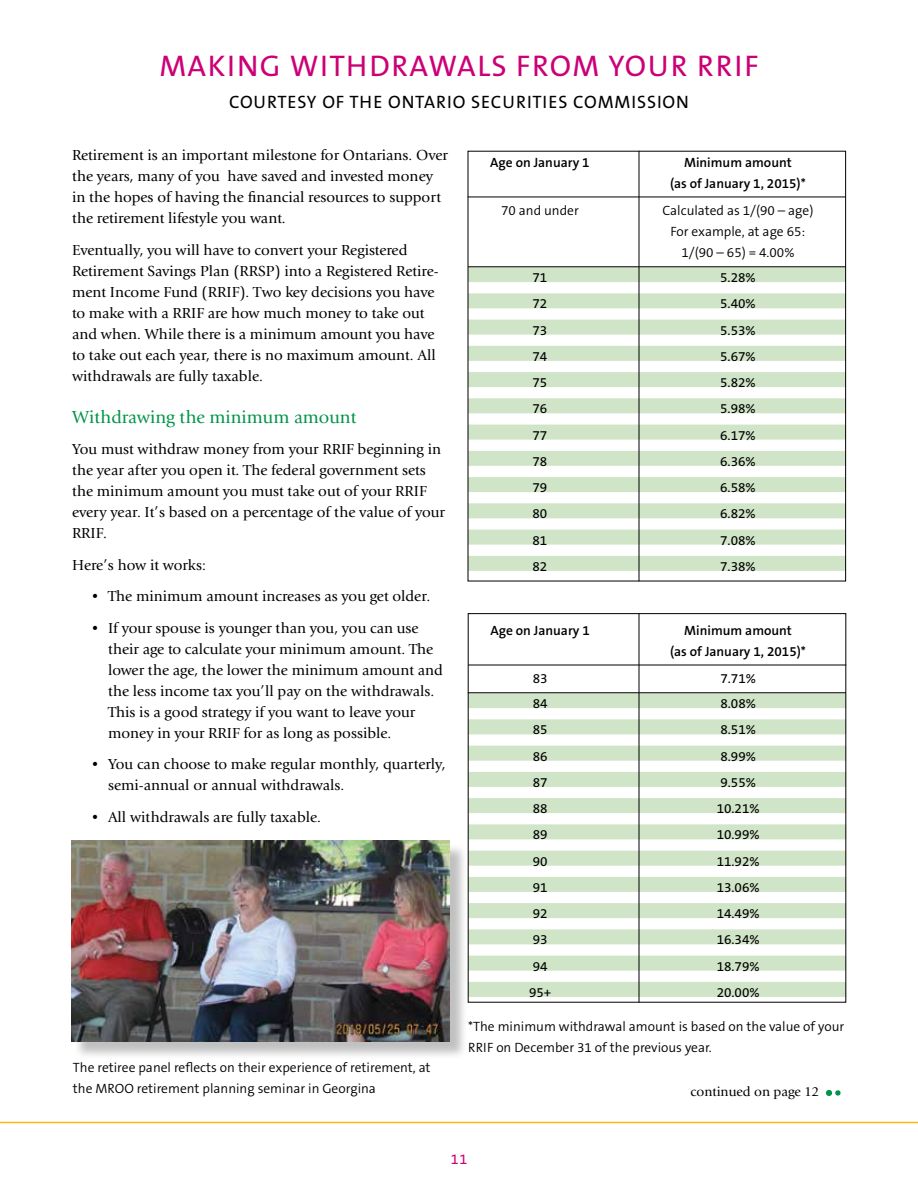
<style>
.page{position:relative;width:918px;height:1188px;background:#fff}
.page>*{position:absolute;margin:0;border:0;box-sizing:border-box;transform-origin:0 0}
.t1{font:30px "The Sans B5 Plain";letter-spacing:.05em;color:#cc0076}
.t2{font:18px "The Sans B5 Plain";letter-spacing:.05em;color:#000}
.t3{font:18px "Giovanni EF";color:#009448}
.t4{font:15px/21px "Giovanni EF";color:#000}
.t5{font:14.4px "The Sans B5 Plain";color:#cc0076}
.t6{font:300 13.5px/21px "The Sans B4";color:#000}
.t7{font:13.5px "The Sans B5 Plain";color:#000}
.t8{font:600 13.5px/21px "The Sans B6";color:#000;text-align:center}
.t9{font:13.5px "Giovanni EF";color:#000}
</style>
<div class="page">
<hr style="left:0;top:1122px;width:918px;height:1px;background:#fdb913">
<svg style="left:826px;top:1089px;width:15px;height:7px"></svg>
<div style="left:468px;top:267px;width:378px;height:15px;background:#d0e4c8"></div>
<div style="left:468px;top:293px;width:378px;height:15px;background:#d0e4c8"></div>
<div style="left:468px;top:320px;width:378px;height:15px;background:#d0e4c8"></div>
<div style="left:468px;top:346px;width:378px;height:15px;background:#d0e4c8"></div>
<div style="left:468px;top:372px;width:378px;height:15px;background:#d0e4c8"></div>
<div style="left:468px;top:398px;width:378px;height:15px;background:#d0e4c8"></div>
<div style="left:468px;top:425px;width:378px;height:15px;background:#d0e4c8"></div>
<div style="left:468px;top:451px;width:378px;height:15px;background:#d0e4c8"></div>
<div style="left:468px;top:477px;width:378px;height:15px;background:#d0e4c8"></div>
<div style="left:468px;top:503px;width:378px;height:15px;background:#d0e4c8"></div>
<div style="left:468px;top:530px;width:378px;height:15px;background:#d0e4c8"></div>
<div style="left:468px;top:556px;width:378px;height:15px;background:#d0e4c8"></div>
<hr style="left:468px;top:197px;width:378px;height:1px;background:#000">
<hr style="left:468px;top:266px;width:378px;height:1px;background:#000">
<hr style="left:639px;top:151px;width:1px;height:430px;background:#000">
<div style="left:468px;top:693px;width:378px;height:15px;background:#d0e4c8"></div>
<div style="left:468px;top:719px;width:378px;height:15px;background:#d0e4c8"></div>
<div style="left:468px;top:746px;width:378px;height:15px;background:#d0e4c8"></div>
<div style="left:468px;top:772px;width:378px;height:15px;background:#d0e4c8"></div>
<div style="left:468px;top:798px;width:378px;height:15px;background:#d0e4c8"></div>
<div style="left:468px;top:824px;width:378px;height:15px;background:#d0e4c8"></div>
<div style="left:468px;top:851px;width:378px;height:15px;background:#d0e4c8"></div>
<div style="left:468px;top:877px;width:378px;height:15px;background:#d0e4c8"></div>
<div style="left:468px;top:903px;width:378px;height:15px;background:#d0e4c8"></div>
<div style="left:468px;top:929px;width:378px;height:15px;background:#d0e4c8"></div>
<div style="left:468px;top:956px;width:378px;height:15px;background:#d0e4c8"></div>
<div style="left:468px;top:982px;width:378px;height:15px;background:#d0e4c8"></div>
<hr style="left:468px;top:665px;width:378px;height:1px;background:#000">
<hr style="left:468px;top:692px;width:378px;height:1px;background:#000">
<hr style="left:639px;top:613px;width:1px;height:390px;background:#000">
<div style="left:73px;top:843px;width:395px;height:217px;background:#000;opacity:.25"></div>
<img style="left:71px;top:841px;width:378px;height:200px">
<h1 class="t1" style="left:159px;top:50px;width:601px">MAKING WITHDRAWALS FROM YOUR RRIF</h1>
<p class="t2" style="left:229px;top:92px;width:461px">COURTESY OF THE ONTARIO SECURITIES COMMISSION</p>
<p class="t4" style="left:72px;top:145px;width:378px">Retirement is an important milestone for Ontarians. Over the years, many of you have saved and invested money in the hopes of having the financial resources to support the retirement lifestyle you want.</p>
<p class="t4" style="left:72px;top:239px;width:368px">Eventually, you will have to convert your Registered Retirement Savings Plan (RRSP) into a Registered Retire&shy;ment Income Fund (RRIF). Two key decisions you have to make with a RRIF are how much money to take out and when. While there is a minimum amount you have to take out each year, there is no maximum amount. All withdrawals are fully taxable.</p>
<p class="t3" style="left:72px;top:406px;width:286px">Withdrawing the minimum amount</p>
<p class="t4" style="left:72px;top:439px;width:375px">You must withdraw money from your RRIF beginning in the year after you open it. The federal government sets the minimum amount you must take out of your RRIF every year. It’s based on a percentage of the value of your RRIF.</p>
<p class="t4" style="left:72px;top:554px;width:135px">Here’s how it works:</p>
<p class="t4" style="left:90px;top:586px;width:342px">• The minimum amount increases as you get older.</p>
<p class="t4" style="left:108px;top:617px;width:336px;text-indent:-18px">• If your spouse is younger than you, you can use their age to calculate your minimum amount. The lower the age, the lower the minimum amount and the less income tax you’ll pay on the withdrawals.<br>This is a good strategy if you want to leave your money in your RRIF for as long as possible.</p>
<p class="t4" style="left:108px;top:754px;width:339px;text-indent:-18px">• You can choose to make regular monthly, quarterly, semi-annual or annual withdrawals.</p>
<p class="t4" style="left:90px;top:806px;width:233px">• All withdrawals are fully taxable.</p>
<p class="t6" style="left:73px;top:1057px;width:359px">The retiree panel reflects on their experience of retirement, at the MROO retirement planning seminar in Georgina</p>
<p class="t8" style="left:490px;top:152px;width:101px">Age on January 1</p>
<p class="t8" style="left:670px;top:152px;width:137px">Minimum amount<br>(as of January 1, 2015)*</p>
<p class="t6" style="left:501px;top:200px;width:79px">70 and under</p>
<p class="t6" style="left:662px;top:200px;width:152px;text-align:center">Calculated as 1/(90 – age)<br>For example, at age 65:<br>1/(90 – 65) = 4.00%</p>
<p class="t7" style="left:533px;top:270px;width:16px">71</p>
<p class="t7" style="left:720px;top:270px;width:37px">5.28%</p>
<p class="t7" style="left:533px;top:297px;width:16px">72</p>
<p class="t7" style="left:720px;top:297px;width:37px">5.40%</p>
<p class="t7" style="left:533px;top:323px;width:16px">73</p>
<p class="t7" style="left:720px;top:323px;width:37px">5.53%</p>
<p class="t7" style="left:533px;top:349px;width:16px">74</p>
<p class="t7" style="left:720px;top:349px;width:37px">5.67%</p>
<p class="t7" style="left:533px;top:375px;width:16px">75</p>
<p class="t7" style="left:720px;top:375px;width:37px">5.82%</p>
<p class="t7" style="left:533px;top:402px;width:16px">76</p>
<p class="t7" style="left:720px;top:402px;width:37px">5.98%</p>
<p class="t7" style="left:533px;top:428px;width:16px">77</p>
<p class="t7" style="left:720px;top:428px;width:37px">6.17%</p>
<p class="t7" style="left:533px;top:454px;width:16px">78</p>
<p class="t7" style="left:720px;top:454px;width:37px">6.36%</p>
<p class="t7" style="left:533px;top:480px;width:16px">79</p>
<p class="t7" style="left:720px;top:480px;width:37px">6.58%</p>
<p class="t7" style="left:533px;top:506px;width:16px">80</p>
<p class="t7" style="left:720px;top:506px;width:37px">6.82%</p>
<p class="t7" style="left:533px;top:533px;width:16px">81</p>
<p class="t7" style="left:720px;top:533px;width:37px">7.08%</p>
<p class="t7" style="left:533px;top:559px;width:16px">82</p>
<p class="t7" style="left:720px;top:559px;width:37px">7.38%</p>
<p class="t8" style="left:491px;top:620px;width:101px">Age on January 1</p>
<p class="t8" style="left:670px;top:620px;width:137px">Minimum amount<br>(as of January 1, 2015)*</p>
<p class="t7" style="left:533px;top:671px;width:16px">83</p>
<p class="t7" style="left:720px;top:671px;width:37px">7.71%</p>
<p class="t7" style="left:533px;top:696px;width:16px">84</p>
<p class="t7" style="left:720px;top:696px;width:37px">8.08%</p>
<p class="t7" style="left:533px;top:723px;width:16px">85</p>
<p class="t7" style="left:720px;top:723px;width:37px">8.51%</p>
<p class="t7" style="left:533px;top:749px;width:16px">86</p>
<p class="t7" style="left:720px;top:749px;width:37px">8.99%</p>
<p class="t7" style="left:533px;top:775px;width:16px">87</p>
<p class="t7" style="left:720px;top:775px;width:37px">9.55%</p>
<p class="t7" style="left:533px;top:801px;width:16px">88</p>
<p class="t7" style="left:717px;top:801px;width:44px">10.21%</p>
<p class="t7" style="left:533px;top:828px;width:16px">89</p>
<p class="t7" style="left:717px;top:828px;width:44px">10.99%</p>
<p class="t7" style="left:533px;top:854px;width:16px">90</p>
<p class="t7" style="left:717px;top:854px;width:44px">11.92%</p>
<p class="t7" style="left:533px;top:880px;width:16px">91</p>
<p class="t7" style="left:717px;top:880px;width:44px">13.06%</p>
<p class="t7" style="left:533px;top:906px;width:16px">92</p>
<p class="t7" style="left:717px;top:906px;width:44px">14.49%</p>
<p class="t7" style="left:533px;top:933px;width:16px">93</p>
<p class="t7" style="left:717px;top:933px;width:44px">16.34%</p>
<p class="t7" style="left:533px;top:959px;width:16px">94</p>
<p class="t7" style="left:717px;top:959px;width:44px">18.79%</p>
<p class="t7" style="left:529px;top:985px;width:24px">95+</p>
<p class="t7" style="left:717px;top:985px;width:44px">20.00%</p>
<p class="t6" style="left:468px;top:1016px;width:378px">*The minimum withdrawal amount is based on the value of your<br>RRIF on December 31 of the previous year.</p>
<p class="t9" style="left:691px;top:1084px;width:130px">continued on page 12</p>
<p class="t5" style="left:451px;top:1151px;width:18px">11</p>
</div>
